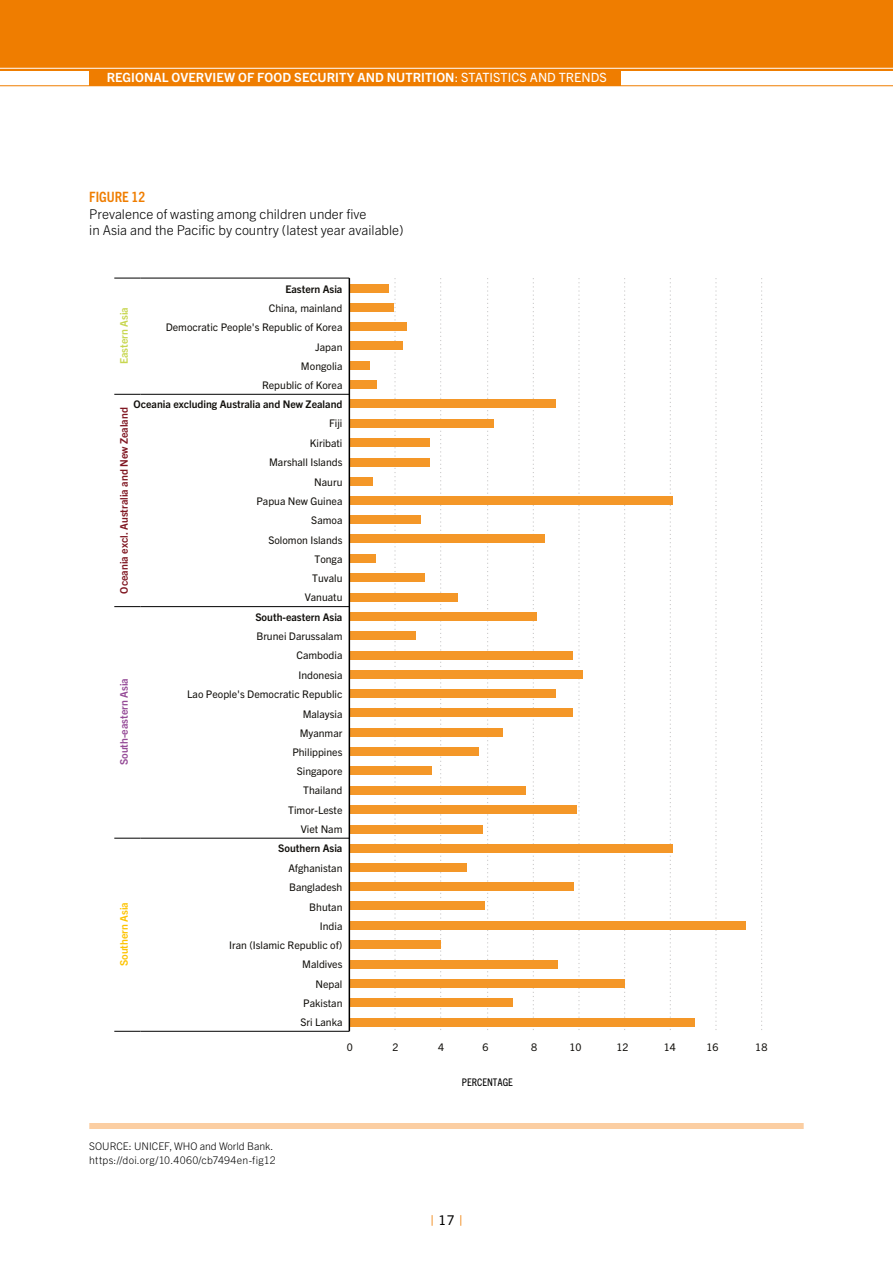
<style>
.page{position:relative;width:893px;height:1263px;background:#fff}
.page>*{position:absolute;margin:0;border:0;box-sizing:border-box;transform-origin:0 0}
.t1{font:700 condensed 14.25px "Trade Gothic Next LT Pro";color:#ef7d00}
.t2{font:300 13.5px/16.5px "Trade Gothic Next LT Pro";color:#000}
.t3{font:13.5px "Trade Gothic Next LT Pro";color:#ef7d00}
.t4{font:700 12.75px "Trade Gothic Next LT Pro";letter-spacing:.005em;color:#fff}
.t5{font:10.5px/19.4px "Trade Gothic Next LT Pro";color:#12100c;text-align:right}
.t6{font:700 10.5px "Trade Gothic Next LT Pro";color:#12100c}
.t7{font:300 10.5px/13.5px "Trade Gothic Next LT Pro";color:#000}
.t8{font:700 10.5px "Trade Gothic Next LT Pro";color:#7f1621}
.t9{font:700 10.5px "Trade Gothic Next LT Pro";color:#954b97}
.t10{font:700 10.5px "Trade Gothic Next LT Pro";color:#fdc300}
.t11{font:700 10.5px "Trade Gothic Next LT Pro";color:#c7d64f}
.t12{font:condensed 10.5px "Trade Gothic Next LT Pro";color:#000}
.s1{font-weight:400}
.s2{color:#000}
</style>
<div class="page">
<div style="left:0;top:0;width:893px;height:71px;background:#ef7d00"></div>
<div style="left:90px;top:68px;width:531px;height:18px;background:#ef7d00"></div>
<hr style="left:0;top:85px;width:893px;height:1px;background:#ef7d00">
<hr style="left:0;top:68px;width:893px;height:1px;background:#fff">
<div style="left:89px;top:1123px;width:715px;height:6px;background:#fbcea2"></div>
<svg style="left:761px;top:278px;width:1px;height:752px"></svg>
<svg style="left:716px;top:278px;width:1px;height:752px"></svg>
<svg style="left:670px;top:278px;width:1px;height:752px"></svg>
<svg style="left:624px;top:278px;width:1px;height:752px"></svg>
<svg style="left:579px;top:278px;width:1px;height:752px"></svg>
<svg style="left:533px;top:278px;width:1px;height:752px"></svg>
<svg style="left:487px;top:278px;width:1px;height:752px"></svg>
<svg style="left:440px;top:278px;width:1px;height:752px"></svg>
<svg style="left:395px;top:278px;width:1px;height:752px"></svg>
<div style="left:349px;top:380px;width:28px;height:9px;background:#f49728"></div>
<div style="left:349px;top:361px;width:21px;height:9px;background:#f49728"></div>
<div style="left:349px;top:342px;width:54px;height:8px;background:#f49728"></div>
<div style="left:349px;top:322px;width:58px;height:9px;background:#f49728"></div>
<div style="left:349px;top:303px;width:45px;height:9px;background:#f49728"></div>
<div style="left:349px;top:284px;width:39px;height:8px;background:#f49728"></div>
<div style="left:349px;top:593px;width:109px;height:8px;background:#f49728"></div>
<div style="left:349px;top:573px;width:76px;height:9px;background:#f49728"></div>
<div style="left:349px;top:554px;width:26px;height:9px;background:#f49728"></div>
<div style="left:349px;top:535px;width:196px;height:8px;background:#f49728"></div>
<div style="left:349px;top:515px;width:72px;height:9px;background:#f49728"></div>
<div style="left:349px;top:496px;width:324px;height:9px;background:#f49728"></div>
<div style="left:349px;top:477px;width:24px;height:8px;background:#f49728"></div>
<div style="left:349px;top:458px;width:81px;height:8px;background:#f49728"></div>
<div style="left:349px;top:438px;width:81px;height:9px;background:#f49728"></div>
<div style="left:349px;top:419px;width:145px;height:8px;background:#f49728"></div>
<div style="left:349px;top:400px;width:206px;height:8px;background:#f49728"></div>
<div style="left:349px;top:825px;width:133px;height:8px;background:#f49728"></div>
<div style="left:349px;top:805px;width:227px;height:9px;background:#f49728"></div>
<div style="left:349px;top:786px;width:176px;height:8px;background:#f49728"></div>
<div style="left:349px;top:767px;width:83px;height:8px;background:#f49728"></div>
<div style="left:349px;top:747px;width:129px;height:9px;background:#f49728"></div>
<div style="left:349px;top:728px;width:154px;height:8px;background:#f49728"></div>
<div style="left:349px;top:708px;width:223px;height:9px;background:#f49728"></div>
<div style="left:349px;top:689px;width:206px;height:9px;background:#f49728"></div>
<div style="left:349px;top:670px;width:234px;height:9px;background:#f49728"></div>
<div style="left:349px;top:651px;width:223px;height:8px;background:#f49728"></div>
<div style="left:349px;top:632px;width:67px;height:8px;background:#f49728"></div>
<div style="left:349px;top:612px;width:188px;height:9px;background:#f49728"></div>
<div style="left:349px;top:1018px;width:346px;height:8px;background:#f49728"></div>
<div style="left:349px;top:999px;width:163px;height:8px;background:#f49728"></div>
<div style="left:349px;top:979px;width:276px;height:8px;background:#f49728"></div>
<div style="left:349px;top:960px;width:209px;height:8px;background:#f49728"></div>
<div style="left:349px;top:940px;width:92px;height:9px;background:#f49728"></div>
<div style="left:349px;top:921px;width:397px;height:9px;background:#f49728"></div>
<div style="left:349px;top:902px;width:136px;height:8px;background:#f49728"></div>
<div style="left:349px;top:882px;width:225px;height:9px;background:#f49728"></div>
<div style="left:349px;top:863px;width:118px;height:9px;background:#f49728"></div>
<div style="left:349px;top:844px;width:324px;height:8px;background:#f49728"></div>
<hr style="left:141px;top:1031px;width:208px;height:1px;background:#000">
<hr style="left:141px;top:838px;width:208px;height:1px;background:#000">
<hr style="left:141px;top:606px;width:208px;height:1px;background:#000">
<hr style="left:141px;top:394px;width:208px;height:1px;background:#000">
<hr style="left:141px;top:278px;width:208px;height:1px;background:#000">
<svg style="left:114px;top:1031px;width:27px;height:1px"></svg>
<svg style="left:114px;top:838px;width:27px;height:1px"></svg>
<svg style="left:114px;top:606px;width:27px;height:1px"></svg>
<svg style="left:114px;top:394px;width:27px;height:1px"></svg>
<svg style="left:114px;top:278px;width:27px;height:1px"></svg>
<hr style="left:349px;top:278px;width:1px;height:753px;background:#000">
<p class="t4" style="left:107px;top:69px;width:502px">REGIONAL OVERVIEW OF FOOD SECURITY AND NUTRITION<span class="s1">: STATISTICS AND TRENDS</span></p>
<h1 class="t1" style="left:89px;top:187px;width:57px">FIGURE 12</h1>
<p class="t2" style="left:89px;top:205px;width:316px">Prevalence of wasting among children under five<br>in Asia and the Pacific by country (latest year available)</p>
<p class="t6" style="left:285px;top:282px;width:59px">Eastern Asia</p>
<p class="t5" style="left:166px;top:298px;width:178px">China, mainland<br>Democratic People's Republic of Korea<br>Japan<br>Mongolia<br>Republic of Korea</p>
<p class="t6" style="left:133px;top:397px;width:210px">Oceania excluding Australia and New Zealand</p>
<p class="t5" style="left:256px;top:413px;width:88px">Fiji<br>Kiribati<br>Marshall Islands<br>Nauru<br>Papua New Guinea<br>Samoa<br>Solomon Islands<br>Tonga<br>Tuvalu<br>Vanuatu</p>
<p class="t6" style="left:255px;top:609px;width:89px">South-eastern Asia</p>
<p class="t5" style="left:187px;top:626px;width:157px">Brunei Darussalam<br>Cambodia<br>Indonesia<br>Lao People's Democratic Republic<br>Malaysia<br>Myanmar<br>Philippines<br>Singapore<br>Thailand<br>Timor-Leste<br>Viet Nam</p>
<p class="t6" style="left:278px;top:841px;width:66px">Southern Asia</p>
<p class="t5" style="left:229px;top:858px;width:115px">Afghanistan<br>Bangladesh<br>Bhutan<br>India<br>Iran (Islamic Republic of)<br>Maldives<br>Nepal<br>Pakistan<br>Sri Lanka</p>
<p class="t11" style="left:117px;top:364px;width:59px;rotate:-90deg">Eastern Asia</p>
<p class="t8" style="left:117px;top:594px;width:188px;rotate:-90deg">Oceania excl. Australia and New Zealand</p>
<p class="t9" style="left:117px;top:765px;width:89px;rotate:-90deg">South-eastern Asia</p>
<p class="t10" style="left:117px;top:966px;width:66px;rotate:-90deg">Southern Asia</p>
<p class="t5" style="left:347px;top:1037px;width:8px">0</p>
<p class="t5" style="left:393px;top:1037px;width:8px">2</p>
<p class="t5" style="left:438px;top:1037px;width:8px">4</p>
<p class="t5" style="left:482px;top:1037px;width:8px">6</p>
<p class="t5" style="left:531px;top:1037px;width:8px">8</p>
<p class="t5" style="left:569px;top:1037px;width:14px">10</p>
<p class="t5" style="left:617px;top:1037px;width:14px">12</p>
<p class="t5" style="left:664px;top:1037px;width:14px">14</p>
<p class="t5" style="left:707px;top:1037px;width:14px">16</p>
<p class="t5" style="left:755px;top:1037px;width:14px">18</p>
<p class="t7" style="left:89px;top:1139px;width:188px">SOURCE: UNICEF, WHO and World Bank. https://doi.org/10.4060/cb7494en-fig12</p>
<p class="t12" style="left:462px;top:1075px;width:52px">PERCENTAGE</p>
<p class="t3" style="left:430px;top:1211px;width:34px">| <span class="s2">17</span> |</p>
</div>
